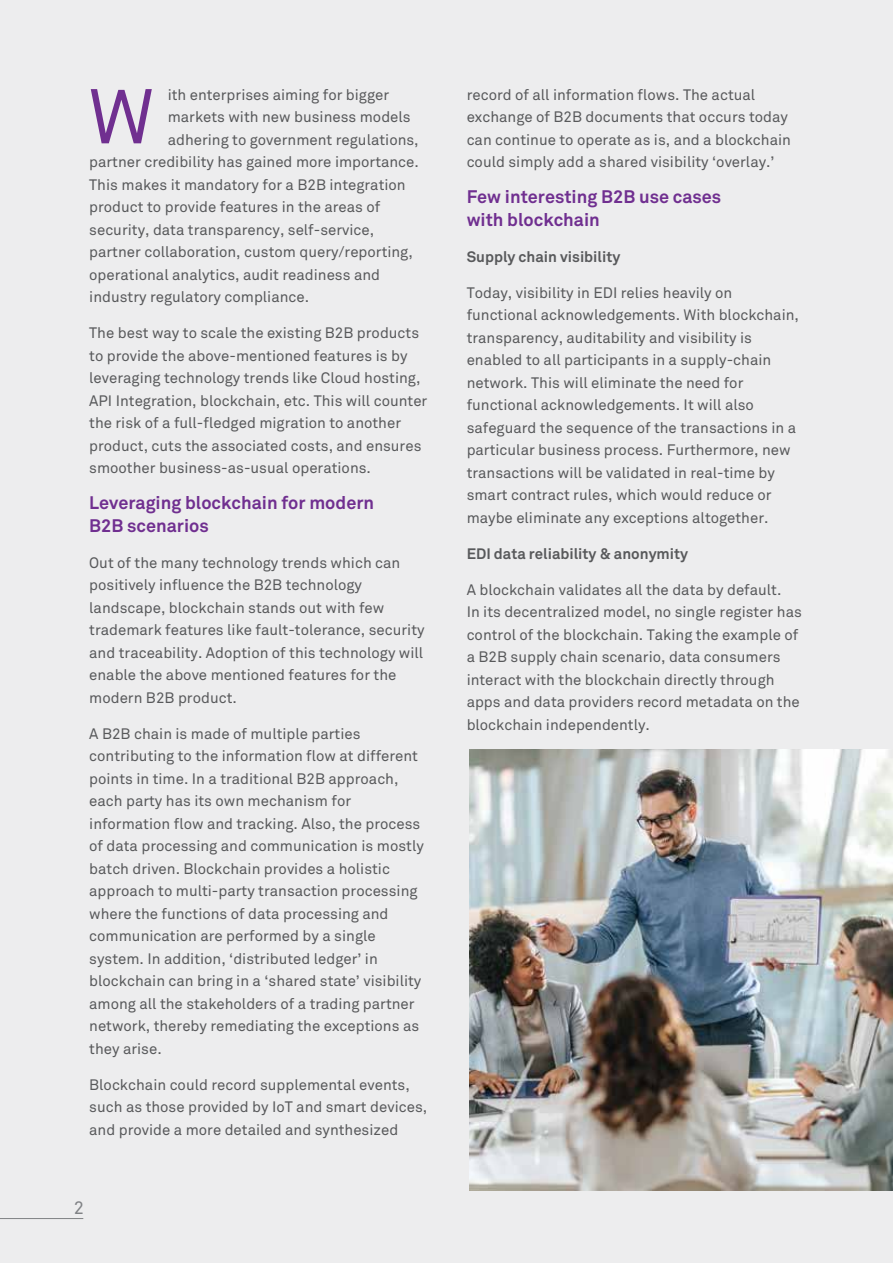
<style>
.page{position:relative;width:893px;height:1263px;background:#ededee}
.page>*{position:absolute;margin:0;border:0;box-sizing:border-box;transform-origin:0 0}
.t1{font:76.5px "Wipro Akkurat";color:#702f90}
.t2{font:700 18px/22.5px "Wipro Akkurat";color:#702f90}
.t3{font:18px "Wipro Akkurat";color:#808285}
.t4{font:15px/22.5px "Wipro Akkurat";color:#58595b}
.t5{font:700 15px "Wipro Akkurat";color:#58595b}
</style>
<div class="page">
<hr style="left:0;top:1218px;width:83px;height:1px;background:#808285">
<img style="left:469px;top:749px;width:424px;height:441px">
<p class="t4" style="left:168px;top:83px;width:223px">ith enterprises aiming for bigger</p>
<p class="t4" style="left:168px;top:106px;width:245px">markets with new business models</p>
<p class="t4" style="left:168px;top:128px;width:252px">adhering to government regulations,</p>
<p class="t4" style="left:89px;top:151px;width:331px">partner credibility has gained more importance.</p>
<p class="t4" style="left:89px;top:173px;width:318px">This makes it mandatory for a B2B integration</p>
<p class="t4" style="left:89px;top:196px;width:293px">product to provide features in the areas of</p>
<p class="t4" style="left:89px;top:218px;width:286px">security, data transparency, self-service,</p>
<p class="t4" style="left:89px;top:241px;width:325px">partner collaboration, custom query/reporting,</p>
<p class="t4" style="left:89px;top:263px;width:292px">operational analytics, audit readiness and</p>
<p class="t4" style="left:89px;top:286px;width:221px">industry regulatory compliance.</p>
<p class="t4" style="left:89px;top:322px;width:340px">The best way to scale the existing B2B products to provide the above-mentioned features is by leveraging technology trends like Cloud hosting, API Integration, blockchain, etc. This will counter the risk of a full-fledged migration to another product, cuts the associated costs, and ensures smoother business-as-usual operations.</p>
<p class="t2" style="left:89px;top:492px;width:286px">Leveraging blockchain for modern<br>B2B scenarios</p>
<p class="t4" style="left:89px;top:551px;width:337px">Out of the many technology trends which can positively influence the B2B technology landscape, blockchain stands out with few trademark features like fault-tolerance, security and traceability. Adoption of this technology will enable the above mentioned features for the modern B2B product.</p>
<p class="t4" style="left:89px;top:722px;width:336px">A B2B chain is made of multiple parties contributing to the information flow at different points in time. In a traditional B2B approach, each party has its own mechanism for information flow and tracking. Also, the process of data processing and communication is mostly batch driven. Blockchain provides a holistic approach to multi-party transaction processing where the functions of data processing and communication are performed by a single system. In addition, ‘distributed ledger’ in blockchain can bring in a ‘shared state’ visibility among all the stakeholders of a trading partner network, thereby remediating the exceptions as they arise.</p>
<p class="t4" style="left:89px;top:1073px;width:339px">Blockchain could record supplemental events, such as those provided by IoT and smart devices, and provide a more detailed and synthesized</p>
<h1 class="t1" style="left:88px;top:72px;width:67px">W</h1>
<p class="t4" style="left:467px;top:83px;width:326px">record of all information flows. The actual exchange of B2B documents that occurs today can continue to operate as is, and a blockchain could simply add a shared visibility ‘overlay.’</p>
<p class="t2" style="left:467px;top:186px;width:256px">Few interesting B2B use cases with blockchain</p>
<p class="t5" style="left:467px;top:247px;width:155px">Supply chain visibility</p>
<p class="t4" style="left:467px;top:281px;width:334px">Today, visibility in EDI relies heavily on functional acknowledgements. With blockchain, transparency, auditability and visibility is enabled to all participants in a supply-chain network. This will eliminate the need for functional acknowledgements. It will also safeguard the sequence of the transactions in a particular business process. Furthermore, new transactions will be validated in real-time by smart contract rules, which would reduce or maybe eliminate any exceptions altogether.</p>
<p class="t5" style="left:467px;top:544px;width:223px">EDI data reliability &amp; anonymity</p>
<p class="t4" style="left:467px;top:578px;width:337px">A blockchain validates all the data by default.<br>In its decentralized model, no single register has control of the blockchain. Taking the example of a B2B supply chain scenario, data consumers interact with the blockchain directly through apps and data providers record metadata on the blockchain independently.</p>
<p class="t3" style="left:74px;top:1197px;width:12px">2</p>
</div>
